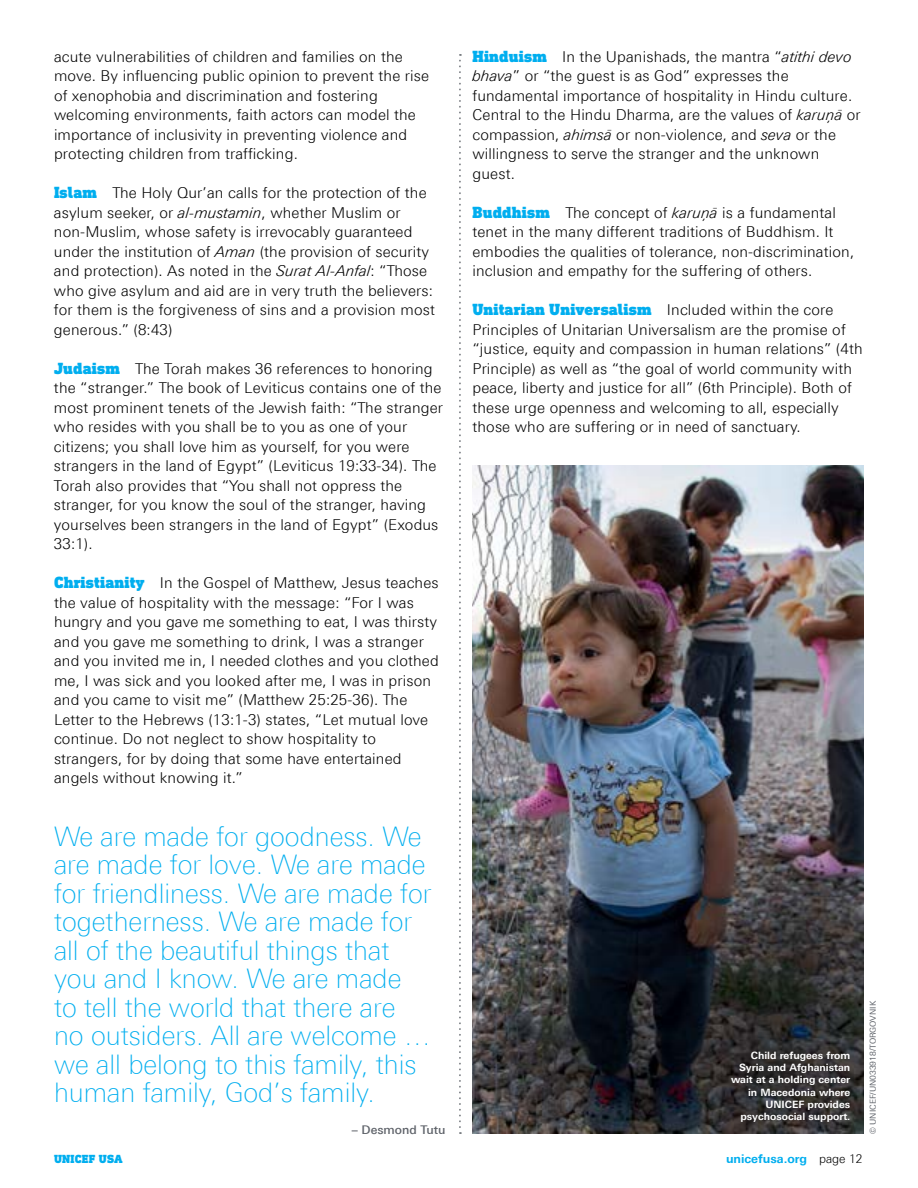
<style>
.page{position:relative;width:918px;height:1188px;background:#fff}
.page>*{position:absolute;margin:0;border:0;box-sizing:border-box;transform-origin:0 0}
.t1{font:100 27px/28.5px "Linotype Univers 230";color:#00aeef}
.t2{font:900 16.5px "DIN Next Slab Pro";letter-spacing:.01em;color:#00aeef}
.t3{font:300 15px/19.5px "Linotype Univers 330";letter-spacing:.01em;color:#000}
.t4{font:700 12px "Linotype Univers 630";color:#00aeef}
.t5{font:500 12px "Linotype Univers 530";color:#5f636a}
.t6{font:900 12px "DIN Next Slab Pro";letter-spacing:.02em;color:#00aeef}
.t7{font:700 10.2px/12.3px "Linotype Univers 630";color:#fff;text-align:right}
.t8{font:8.25px "Linotype Univers 430";color:#5f636a}
.s1{font-family:"DIN Next Slab Pro";font-weight:900;font-size:16.5px;color:#00aeef}
.s2{font-family:"Linotype Univers 331 Light It";font-weight:400}
.s3{font-family:"Linotype Univers 330";font-weight:300;font-size:15px;color:#000}
.s4{font-family:"Linotype Univers 330";font-weight:300;color:#000}
</style>
<div class="page">
<svg style="left:459px;top:54px;width:2px;height:1080px"></svg>
<img style="left:472px;top:465px;width:392px;height:669px">
<p class="t3" style="left:54px;top:46px;width:377px">acute vulnerabilities of children and families on the move. By influencing public opinion to prevent the rise of xenophobia and discrimination and fostering welcoming environments, faith actors can model the importance of inclusivity in preventing violence and protecting children from trafficking.</p>
<p class="t3" style="left:54px;top:183px;width:382px"><span class="s1">Islam</span> The Holy Qur’an calls for the protection of the asylum seeker, or <span class="s2">al-mustamin</span>, whether Muslim or non-Muslim, whose safety is irrevocably guaranteed under the institution of <span class="s2">Aman</span> (the provision of security and protection). As noted in the <span class="s2">Surat Al-Anfal</span>: “Those who give asylum and aid are in very truth the believers: for them is the forgiveness of sins and a provision most generous.” (8:43)</p>
<p class="t3" style="left:54px;top:358px;width:391px"><span class="s1">Judaism</span> The Torah makes 36 references to honoring the “stranger.” The book of Leviticus contains one of the most prominent tenets of the Jewish faith: “The stranger who resides with you shall be to you as one of your citizens; you shall love him as yourself, for you were strangers in the land of Egypt” (Leviticus 19:33-34). The Torah also provides that “You shall not oppress the stranger, for you know the soul of the stranger, having yourselves been strangers in the land of Egypt” (Exodus 33:1).</p>
<p class="t3" style="left:54px;top:573px;width:386px"><span class="s1">Christianity</span> In the Gospel of Matthew, Jesus teaches the value of hospitality with the message: “For I was hungry and you gave me something to eat, I was thirsty and you gave me something to drink, I was a stranger and you invited me in, I needed clothes and you clothed me, I was sick and you looked after me, I was in prison and you came to visit me” (Matthew 25:25-36). The Letter to the Hebrews (13:1-3) states, “Let mutual love continue. Do not neglect to show hospitality to strangers, for by doing that some have entertained angels without knowing it.”</p>
<p class="t1" style="left:54px;top:822px;width:379px">We are made for goodness. We are made for love. We are made for friendliness. We are made for togetherness. We are made for all of the beautiful things that you and I know. We are made<br>to tell the world that there are no outsiders. All are welcome … we all belong to this family, this human family, God’s family.</p>
<p class="t5" style="left:352px;top:1122px;width:95px">– Desmond Tutu</p>
<p class="t3" style="left:472px;top:47px;width:390px"><span class="s1">Hinduism</span> In the Upanishads, the mantra “<span class="s2">atithi devo bhava</span>” or “the guest is as God” expresses the fundamental importance of hospitality in Hindu culture.<br>Central to the Hindu Dharma, are the values of <span class="s2">karuņā</span> or compassion, <span class="s2">ahimsā</span> or non-violence, and <span class="s2">seva</span> or the willingness to serve the stranger and the unknown guest.</p>
<p class="t3" style="left:472px;top:203px;width:383px"><span class="s1">Buddhism</span> The concept of <span class="s2">karuņā</span> is a fundamental tenet in the many different traditions of Buddhism. It embodies the qualities of tolerance, non-discrimination, inclusion and empathy for the suffering of others.</p>
<p class="t2" style="left:473px;top:300px;width:362px">Unitarian Universalism <span class="s3">Included within the core</span></p>
<p class="t3" style="left:473px;top:320px;width:392px">Principles of Unitarian Universalism are the promise of “justice, equity and compassion in human relations” (4th Principle) as well as “the goal of world community with peace, liberty and justice for all” (6th Principle). Both of these urge openness and welcoming to all, especially those who are suffering or in need of sanctuary.</p>
<p class="t7" style="left:731px;top:1049px;width:121px">Child refugees from<br>Syria and Afghanistan wait at a holding center in Macedonia where<br>UNICEF provides psychosocial support.</p>
<p class="t6" style="left:54px;top:1151px;width:70px">UNICEF USA</p>
<p class="t4" style="left:726px;top:1151px;width:138px">unicefusa.org <span class="s4">page 12</span></p>
<p class="t8" style="left:868px;top:1134px;width:134px;rotate:-90deg">© UNICEF/UN033918/TORGOVNIK</p>
</div>
